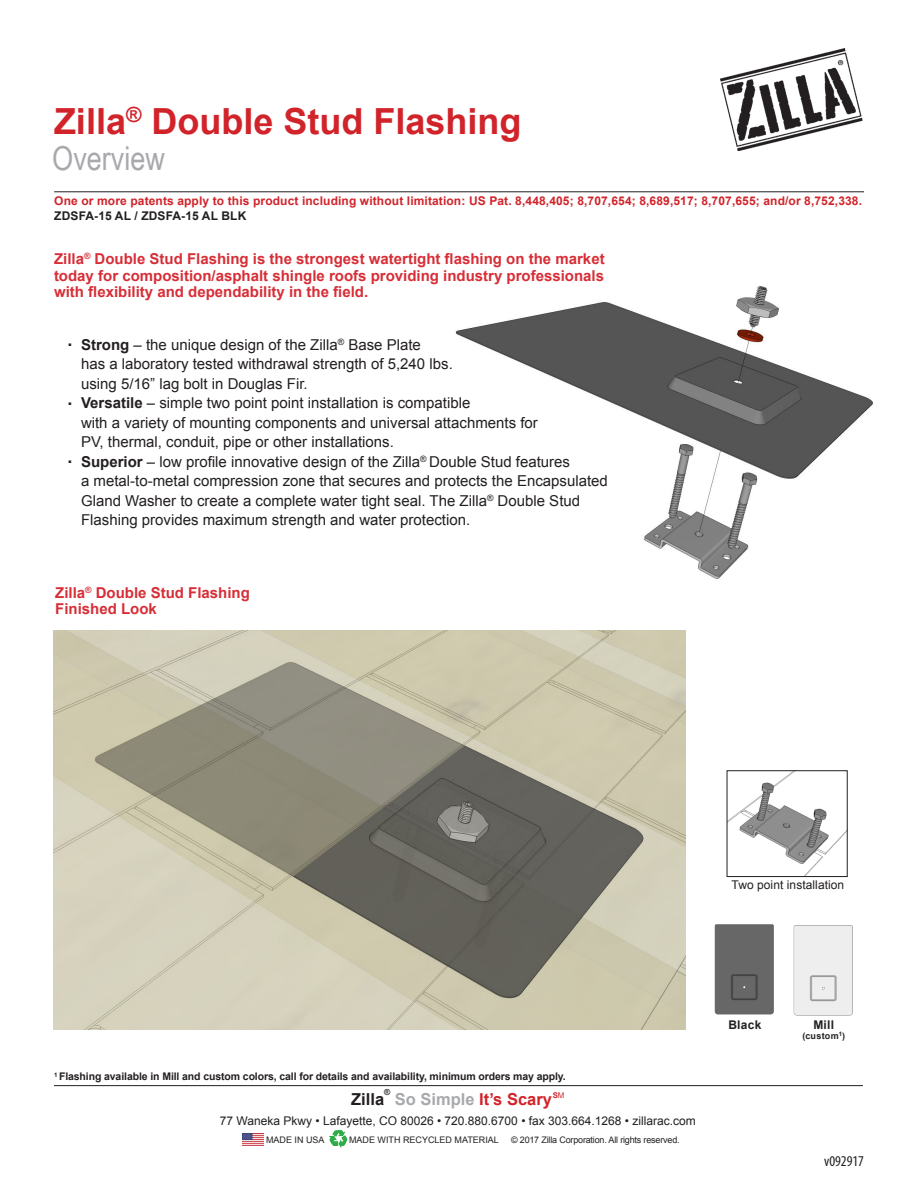
<style>
.page{position:relative;width:918px;height:1188px;background:#fff}
.page>*{position:absolute;margin:0;border:0;box-sizing:border-box;transform-origin:0 0}
.Header_1{font:700 36px "Arial";color:#d1232a}
.Header_2{font:33px "Arial Narrow";color:#a8a9ad}
.t1{font:700 16.5px "Arial";color:#d1232a}
.t2{font:700 16.5px "Arial";color:#231f20}
.t3{font:15px/19.5px "Arial";color:#231f20}
.sub_head_red{font:700 15px/16.5px "Arial";color:#d72e37;text-align:justify}
.t4{font:condensed 15px "Myriad Pro";color:#231f20}
.t5{font:700 12px "Arial";letter-spacing:.01em;color:#d1232a}
.body{font:12px "Arial";color:#231f20}
.body-2{font:700 12px "Arial";letter-spacing:.01em;color:#231f20}
.t6{font:700 10.5px "Arial";letter-spacing:-.01em;color:#231f20}
.t7{font:9px "Arial";letter-spacing:-.02em;color:#231f20}
.t8{font:9px "Arial";color:#231f20}
.body-3{font:700 9px "Arial";letter-spacing:.03em;color:#231f20}
.t9{font:700 8.25px "Arial";color:#231f20}
.t10{font:700 7.8px "Arial";color:#d1232a}
.s1{font-weight:700}
.s2{color:#a8a9ad}
.s3{font-weight:400}
</style>
<div class="page">
<img style="left:720px;top:48px;width:143px;height:102px">
<img style="left:243px;top:1133px;width:21px;height:13px">
<hr style="left:54px;top:1085px;width:809px;height:1px;background:#231f20">
<svg style="left:329px;top:1130px;width:18px;height:18px"></svg>
<hr style="left:54px;top:191px;width:810px;height:1px;background:#231f20">
<img style="left:455px;top:286px;width:418px;height:293px">
<img style="left:54px;top:630px;width:632px;height:400px">
<img style="left:729px;top:772px;width:117px;height:103px">
<div style="left:727px;top:770px;width:121px;height:107px;border:1px solid #231f20"></div>
<img style="left:793px;top:925px;width:60px;height:91px">
<img style="left:714px;top:924px;width:60px;height:91px">
<p class="Header_1" style="left:54px;top:98px;width:469px">Zilla<sup>®</sup> Double Stud Flashing</p>
<p class="Header_2" style="left:52px;top:134px;width:114px">Overview</p>
<p class="t5" style="left:54px;top:192px;width:809px">One or more patents apply to this product including without limitation: US Pat. 8,448,405; 8,707,654; 8,689,517; 8,707,655; and/or 8,752,338.</p>
<p class="body-2" style="left:54px;top:208px;width:194px">ZDSFA-15 AL / ZDSFA-15 AL BLK</p>
<p class="sub_head_red" style="left:54px;top:251px;width:552px">Zilla<sup>®</sup> Double Stud Flashing is the strongest watertight flashing on the market today for composition/asphalt shingle roofs providing industry professionals with flexibility and dependability in the field.</p>
<p class="t3" style="left:81px;top:335px;width:373px;text-indent:-14px"><sup>.</sup> <span class="s1">Strong</span> – the unique design of the Zilla<sup>®</sup> Base Plate<br>has a laboratory tested withdrawal strength of 5,240 lbs. using 5/16” lag bolt in Douglas Fir.</p>
<p class="t3" style="left:81px;top:393px;width:458px;text-indent:-14px"><sup>.</sup> <span class="s1">Versatile</span> – simple two point point installation is compatible<br>with a variety of mounting components and universal attachments for<br>PV, thermal, conduit, pipe or other installations.</p>
<p class="t3" style="left:81px;top:452px;width:528px;text-indent:-14px"><sup>.</sup> <span class="s1">Superior</span> – low profile innovative design of the Zilla<sup>®</sup> Double Stud features<br>a metal-to-metal compression zone that secures and protects the Encapsulated Gland Washer to create a complete water tight seal. The Zilla<sup>®</sup> Double Stud Flashing provides maximum strength and water protection.</p>
<p class="sub_head_red" style="left:55px;top:585px;width:196px">Zilla<sup>®</sup> Double Stud Flashing<br>Finished Look</p>
<p class="body" style="left:732px;top:877px;width:114px">Two point installation</p>
<p class="t6" style="left:54px;top:1070px;width:513px"><sup>1</sup> Flashing available in Mill and custom colors, call for details and availability, minimum orders may apply.</p>
<p class="t9" style="left:384px;top:1086px;width:8px">®</p>
<p class="t1" style="left:395px;top:1089px;width:159px"><span class="s2">So Simple</span> It’s Scary</p>
<p class="t10" style="left:553px;top:1090px;width:13px">S<span class="s3">M</span></p>
<p class="t2" style="left:351px;top:1089px;width:35px">Zilla</p>
<p class="body" style="left:220px;top:1113px;width:477px">77 Waneka Pkwy • Lafayette, CO 80026 • 720.880.6700 • fax 303.664.1268 • zillarac.com</p>
<p class="t8" style="left:266px;top:1134px;width:60px">MADE IN USA</p>
<p class="t8" style="left:349px;top:1134px;width:151px">MADE WITH RECYCLED MATERIAL</p>
<p class="t7" style="left:511px;top:1134px;width:170px">© 2017 Zilla Corporation. All rights reserved.</p>
<p class="body-2" style="left:728px;top:1017px;width:35px">Black</p>
<p class="body-2" style="left:813px;top:1017px;width:22px">Mill</p>
<p class="body-3" style="left:802px;top:1030px;width:44px">(custom<sup>1</sup>)</p>
<p class="t4" style="left:824px;top:1152px;width:41px">v092917</p>
</div>
